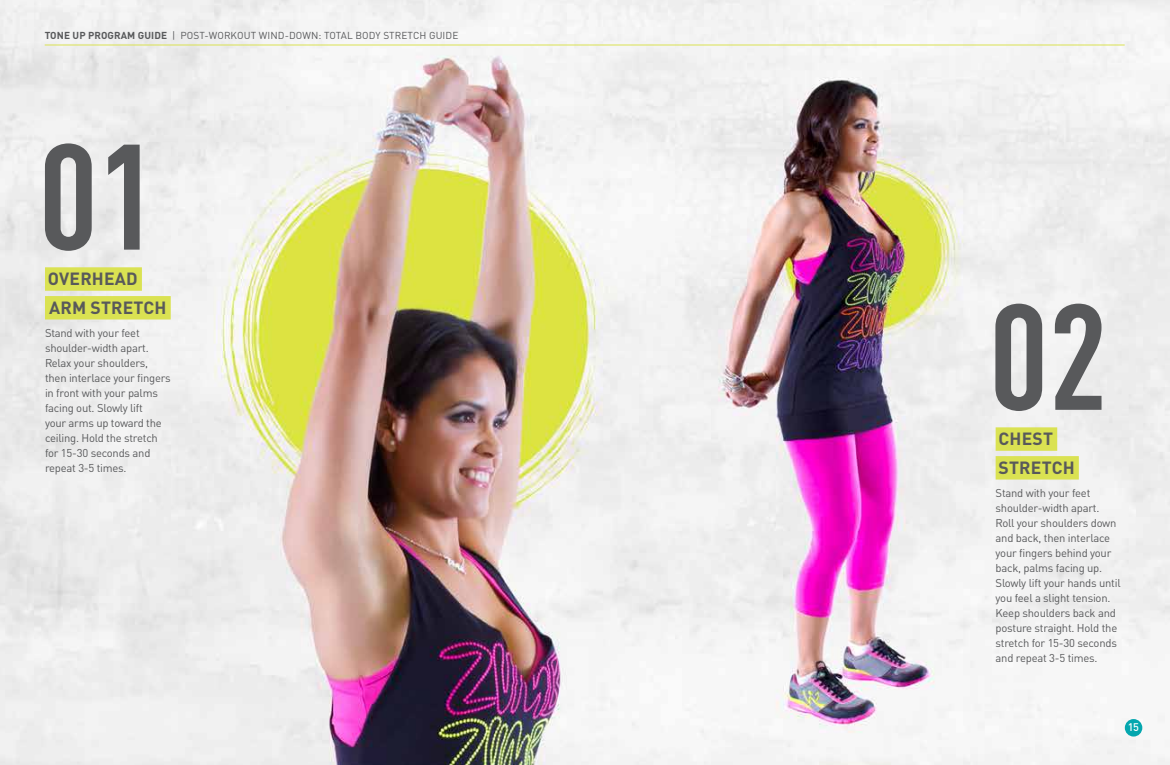
<style>
.page{position:relative;width:1170px;height:765px;background:#fff}
.page>*{position:absolute;margin:0;border:0;box-sizing:border-box;transform-origin:0 0}
.t1{font:700 condensed 147.5px "DIN Pro";color:#58595b}
.t2{font:700 17.5px/28.8px "DIN Pro";letter-spacing:.01em;color:#58595b}
.t3{font:11.25px/15px "DIN Pro";letter-spacing:-.02em;color:#58595b}
.t4{font:500 11px "DIN";color:#fff}
.t5{font:10px "DIN Pro";letter-spacing:.01em;color:#58595b}
.s1{font-weight:700}
</style>
<div class="page">
<img style="left:0;top:0;width:1170px;height:765px">
<div style="left:45px;top:267px;width:97px;height:24px;background:#dae252"></div>
<div style="left:45px;top:296px;width:126px;height:24px;background:#dae252"></div>
<div style="left:996px;top:427px;width:61px;height:24px;background:#dae252"></div>
<div style="left:996px;top:456px;width:83px;height:24px;background:#dae252"></div>
<div style="left:1125px;top:719px;width:17px;height:18px;background:#05a7af;border-radius:50%"></div>
<hr style="left:45px;top:45px;width:1080px;height:1px;background:#dae252">
<p class="t5" style="left:45px;top:27px;width:415px"><span class="s1">TONE UP PROGRAM GUIDE</span> | POST-WORKOUT WIND-DOWN: TOTAL BODY STRETCH GUIDE</p>
<h1 class="t1" style="left:39px;top:86px;width:120px">01</h1>
<h2 class="t2" style="left:48px;top:263px;width:120px">OVERHEAD<br>ARM STRETCH</h2>
<p class="t3" style="left:45px;top:324px;width:127px">Stand with your feet shoulder-width apart.<br>Relax your shoulders, then interlace your fingers in front with your palms facing out. Slowly lift<br>your arms up toward the ceiling. Hold the stretch for 15-30 seconds and repeat 3-5 times.</p>
<h1 class="t1" style="left:989px;top:246px;width:120px">02</h1>
<h2 class="t2" style="left:999px;top:423px;width:78px">CHEST<br>STRETCH</h2>
<p class="t3" style="left:996px;top:484px;width:127px">Stand with your feet shoulder-width apart.<br>Roll your shoulders down and back, then interlace your fingers behind your back, palms facing up.<br>Slowly lift your hands until you feel a slight tension.<br>Keep shoulders back and posture straight. Hold the stretch for 15-30 seconds and repeat 3-5 times.</p>
<p class="t4" style="left:1128px;top:720px;width:13px">15</p>
</div>
